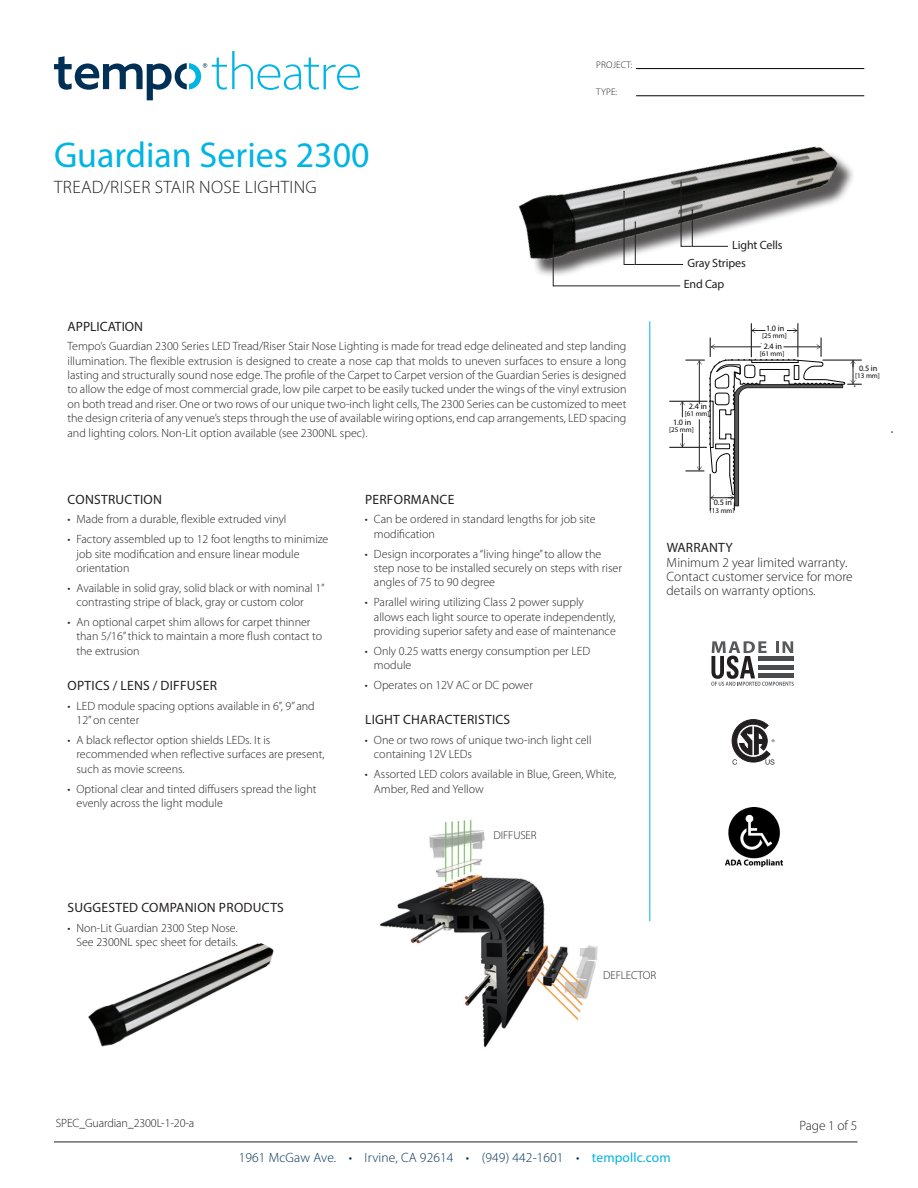
<style>
.page{position:relative;width:918px;height:1188px;background:#fff}
.page>*{position:absolute;margin:0;border:0;box-sizing:border-box;transform-origin:0 0}
.Head{font:36px "Myriad Pro";color:#00b4e3}
.Head-2{font:300 18px "Myriad Pro";letter-spacing:.02em;color:#231f20}
.Text{font:13.5px "Myriad Pro";letter-spacing:.02em;color:#231f20}
.Text-2{font:300 13.5px/14.4px "Myriad Pro";color:#231f20}
.t1{font:300 13.5px "Myriad Pro";letter-spacing:.01em;color:#003056}
.Text-3{font:13.5px "Myriad Pro";color:#231f20}
.t2{font:300 12px/14.4px "Myriad Pro";color:#231f20}
.t3{font:12px "Myriad Pro";letter-spacing:-.01em;color:#231f20}
.t4{font:300 11.4px "Myriad Pro";letter-spacing:-.01em;color:#231f20}
.t5{font:300 9.6px "Myriad Pro";letter-spacing:.01em;color:#231f20}
.t6{font:8.25px "Myriad Pro";color:#050605}
.t7{font:8.25px "Myriad Pro";color:#050504}
.t8{font:7.05px "Myriad Pro";color:#050605}
.s1{font-weight:400;color:#00b4e3}
</style>
<div class="page">
<hr style="left:54px;top:1142px;width:803px;height:1px;background:#231f20">
<svg style="left:54px;top:51px;width:306px;height:49px"></svg>
<img style="left:379px;top:819px;width:219px;height:229px">
<img style="left:88px;top:943px;width:186px;height:104px">
<hr style="left:650px;top:321px;width:1px;height:600px;background:#00b4e3">
<svg style="left:711px;top:641px;width:83px;height:45px"></svg>
<hr style="left:636px;top:68px;width:228px;height:1px;background:#000">
<hr style="left:636px;top:96px;width:228px;height:1px;background:#000">
<div style="left:522px;top:150px;width:334px;height:128px;background:#231f20;opacity:.75"></div>
<img style="left:518px;top:146px;width:331px;height:141px">
<svg style="left:553px;top:181px;width:175px;height:105px"></svg>
<hr style="left:670px;top:401px;width:37px;height:1px;background:#040503">
<hr style="left:670px;top:447px;width:37px;height:1px;background:#040503">
<hr style="left:798px;top:324px;width:1px;height:33px;background:#040503">
<hr style="left:751px;top:324px;width:1px;height:33px;background:#040503">
<svg style="left:680px;top:328px;width:181px;height:182px"></svg>
<img style="left:726px;top:807px;width:56px;height:59px">
<svg style="left:732px;top:719px;width:43px;height:46px"></svg>
<p class="Head" style="left:54px;top:133px;width:317px">Guardian Series 2300</p>
<p class="Head-2" style="left:54px;top:176px;width:264px">TREAD/RISER STAIR NOSE LIGHTING</p>
<p class="t5" style="left:596px;top:59px;width:38px">PROJECT:</p>
<p class="t5" style="left:596px;top:86px;width:22px">TYPE:</p>
<p class="Text-3" style="left:68px;top:319px;width:77px">APPLICATION</p>
<p class="t2" style="left:68px;top:339px;width:560px;text-align:justify">Tempo’s Guardian 2300 Series LED Tread/Riser Stair Nose Lighting is made for tread edge delineated and step landing illumination. The flexible extrusion is designed to create a nose cap that molds to uneven surfaces to ensure a long lasting and structurally sound nose edge. The profile of the Carpet to Carpet version of the Guardian Series is designed to allow the edge of most commercial grade, low pile carpet to be easily tucked under the wings of the vinyl extrusion on both tread and riser. One or two rows of our unique two-inch light cells, The 2300 Series can be customized to meet the design criteria of any venue’s steps through the use of available wiring options, end cap arrangements, LED spacing and lighting colors. Non-Lit option available (see 2300NL spec).</p>
<p class="Text" style="left:68px;top:491px;width:96px">CONSTRUCTION</p>
<p class="t2" style="left:68px;top:512px;width:221px">• Made from a durable, flexible extruded vinyl</p>
<p class="t2" style="left:76px;top:532px;width:253px;text-indent:-9px">• Factory assembled up to 12 foot lengths to minimize job site modification and ensure linear module orientation</p>
<p class="t2" style="left:76px;top:581px;width:250px;text-indent:-9px">• Available in solid gray, solid black or with nominal 1” contrasting stripe of black, gray or custom color</p>
<p class="t2" style="left:76px;top:615px;width:247px;text-indent:-9px">• An optional carpet shim allows for carpet thinner than 5/16” thick to maintain a more flush contact to the extrusion</p>
<p class="Text" style="left:68px;top:677px;width:151px">OPTICS / LENS / DIFFUSER</p>
<p class="t2" style="left:76px;top:698px;width:240px;text-indent:-9px">• LED module spacing options available in 6”, 9” and<br>12” on center</p>
<p class="t2" style="left:76px;top:733px;width:250px;text-indent:-9px">• A black reflector option shields LEDs. It is recommended when reflective surfaces are present, such as movie screens.</p>
<p class="t2" style="left:76px;top:781px;width:242px;text-indent:-9px">• Optional clear and tinted diffusers spread the light evenly across the light module</p>
<p class="Text" style="left:365px;top:491px;width:91px">PERFORMANCE</p>
<p class="t2" style="left:374px;top:512px;width:223px;text-indent:-9px">• Can be ordered in standard lengths for job site modification</p>
<p class="t2" style="left:374px;top:546px;width:249px;text-indent:-9px">• Design incorporates a “living hinge” to allow the step nose to be installed securely on steps with riser angles of 75 to 90 degree</p>
<p class="t2" style="left:374px;top:595px;width:243px;text-indent:-9px">• Parallel wiring utilizing Class 2 power supply allows each light source to operate independently, providing superior safety and ease of maintenance</p>
<p class="t2" style="left:374px;top:644px;width:218px;text-indent:-9px">• Only 0.25 watts energy consumption per LED module</p>
<p class="t2" style="left:365px;top:678px;width:169px">• Operates on 12V AC or DC power</p>
<p class="Text" style="left:365px;top:711px;width:147px">LIGHT CHARACTERISTICS</p>
<p class="t2" style="left:374px;top:733px;width:219px;text-indent:-9px">• One or two rows of unique two-inch light cell containing 12V LEDs</p>
<p class="t2" style="left:374px;top:767px;width:244px;text-indent:-9px">• Assorted LED colors available in Blue, Green, White,<br>Amber, Red and Yellow</p>
<p class="t4" style="left:493px;top:828px;width:45px">DIFFUSER</p>
<p class="t3" style="left:732px;top:237px;width:52px">Light Cells</p>
<p class="t3" style="left:687px;top:256px;width:60px">Gray Stripes</p>
<p class="t3" style="left:684px;top:276px;width:42px">End Cap</p>
<p class="t7" style="left:689px;top:401px;width:20px">2.4 in</p>
<p class="t8" style="left:685px;top:410px;width:26px">[61 mm]</p>
<p class="t6" style="left:673px;top:417px;width:20px">1.0 in</p>
<p class="t8" style="left:669px;top:425px;width:26px">[25 mm]</p>
<p class="t6" style="left:766px;top:323px;width:20px">1.0 in</p>
<p class="t8" style="left:762px;top:331px;width:26px">[25 mm]</p>
<p class="t7" style="left:764px;top:341px;width:20px">2.4 in</p>
<p class="t8" style="left:760px;top:350px;width:26px">[61 mm]</p>
<p class="t6" style="left:714px;top:498px;width:20px">0.5 in</p>
<p class="t8" style="left:710px;top:506px;width:26px">[13 mm]</p>
<p class="t6" style="left:859px;top:363px;width:20px">0.5 in</p>
<p class="t8" style="left:855px;top:371px;width:26px">[13 mm]</p>
<p class="Text" style="left:667px;top:539px;width:67px">WARRANTY</p>
<p class="Text-2" style="left:667px;top:555px;width:188px">Minimum 2 year limited warranty.<br>Contact customer service for more details on warranty options.</p>
<p class="Text" style="left:68px;top:899px;width:218px">SUGGESTED COMPANION PRODUCTS</p>
<p class="t2" style="left:68px;top:921px;width:172px;text-align:right">• Non-Lit Guardian 2300 Step Nose.<br>See 2300NL spec sheet for details.</p>
<p class="t4" style="left:603px;top:968px;width:55px">DEFLECTOR</p>
<p class="t2" style="left:56px;top:1116px;width:140px">SPEC_Guardian_2300L-1-20-a</p>
<p class="Text-2" style="left:800px;top:1119px;width:59px">Page 1 of 5</p>
<p class="t1" style="left:239px;top:1150px;width:433px">1961 McGaw Ave. • Irvine, CA 92614 • (949) 442-1601 • <span class="s1">tempollc.com</span></p>
</div>
